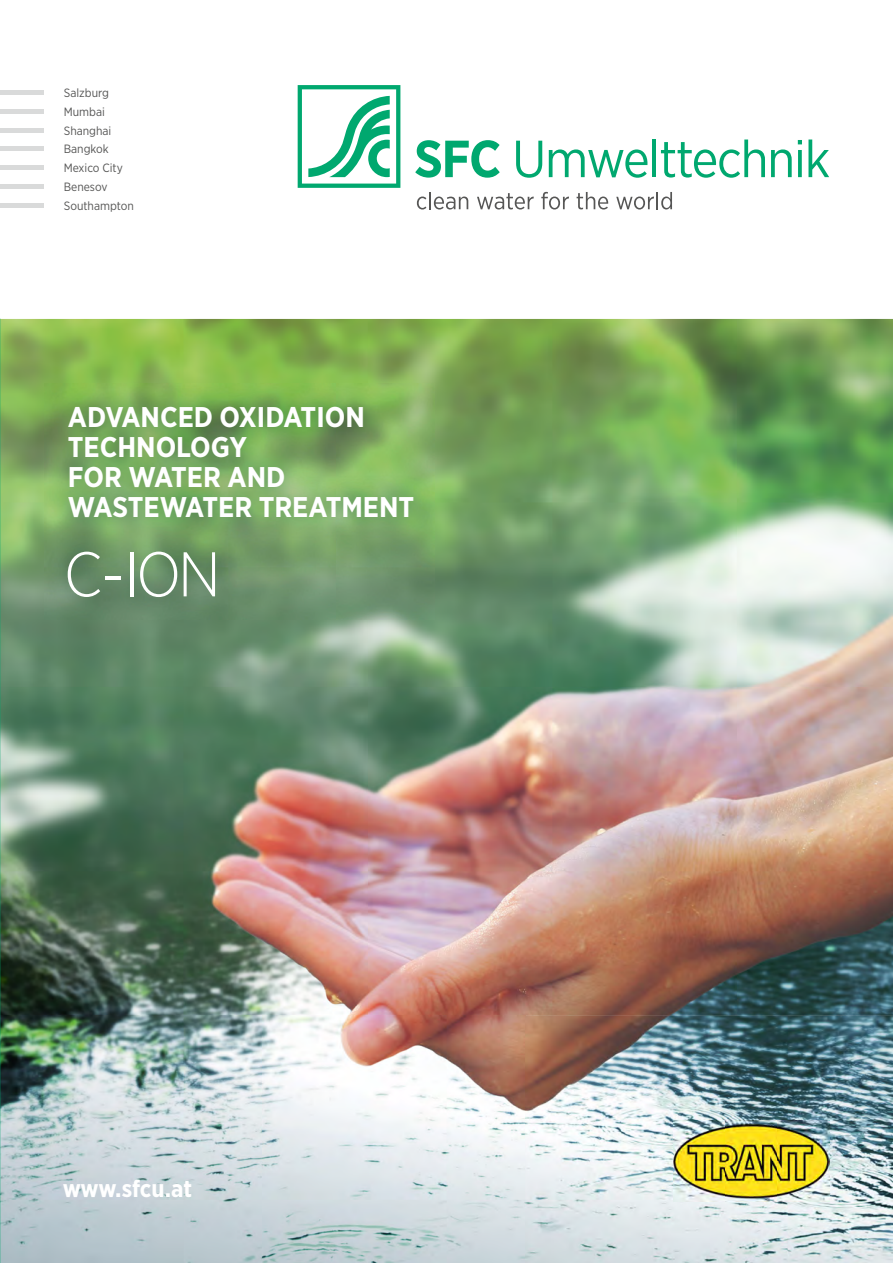
<style>
.page{position:relative;width:893px;height:1263px;background:#fff}
.page>*{position:absolute;margin:0;border:0;box-sizing:border-box;transform-origin:0 0}
.t1{font:300 63px "Gotham Narrow";color:#fff}
.t2{font:700 28.5px/30px "Gotham Narrow";color:#fff}
.t3{font:700 24px "Gotham Narrow";letter-spacing:-.005em;color:#fff}
.t4{font:12px/18.8px "Gotham Narrow";color:#565655}
</style>
<div class="page">
<img style="left:0;top:319px;width:893px;height:697px">
<img style="left:0;top:1016px;width:893px;height:247px">
<img style="left:45px;top:384px;width:389px;height:235px">
<svg style="left:415px;top:140px;width:85px;height:38px"></svg>
<svg style="left:516px;top:141px;width:26px;height:37px"></svg>
<svg style="left:549px;top:149px;width:98px;height:29px"></svg>
<hr style="left:652px;top:140px;width:4px;height:37px;background:#00a86f">
<svg style="left:661px;top:140px;width:104px;height:38px"></svg>
<svg style="left:771px;top:149px;width:21px;height:28px"></svg>
<svg style="left:798px;top:150px;width:4px;height:27px"></svg>
<svg style="left:798px;top:140px;width:4px;height:4px"></svg>
<svg style="left:808px;top:140px;width:21px;height:37px"></svg>
<svg style="left:298px;top:85px;width:102px;height:103px"></svg>
<svg style="left:417px;top:192px;width:51px;height:17px"></svg>
<svg style="left:477px;top:193px;width:57px;height:16px"></svg>
<svg style="left:541px;top:192px;width:28px;height:17px"></svg>
<svg style="left:577px;top:192px;width:31px;height:17px"></svg>
<svg style="left:616px;top:192px;width:56px;height:17px"></svg>
<svg style="left:0;top:729px;width:1px;height:103px"></svg>
<svg style="left:0;top:355px;width:1px;height:267px"></svg>
<img style="left:673px;top:1120px;width:156px;height:82px">
<div style="left:0;top:109px;width:44px;height:5px;background:#d9dada"></div>
<div style="left:0;top:90px;width:44px;height:5px;background:#d9dada"></div>
<hr style="left:0;top:128px;width:44px;height:4px;background:#d9dada">
<hr style="left:0;top:147px;width:44px;height:4px;background:#d9dada">
<div style="left:0;top:165px;width:44px;height:5px;background:#d9dada"></div>
<div style="left:0;top:184px;width:44px;height:5px;background:#d9dada"></div>
<hr style="left:0;top:203px;width:44px;height:4px;background:#d9dada">
<p class="t4" style="left:64px;top:83px;width:72px">Salzburg<br>Mumbai<br>Shanghai<br>Bangkok<br>Mexico City<br>Benesov<br>Southampton</p>
<p class="t2" style="left:68px;top:401px;width:348px">ADVANCED OXIDATION<br>TECHNOLOGY<br>FOR WATER AND<br>WASTEWATER TREATMENT</p>
<h1 class="t1" style="left:64px;top:536px;width:158px">C-ION</h1>
<p class="t3" style="left:63px;top:1173px;width:131px">www.sfcu.at</p>
</div>
